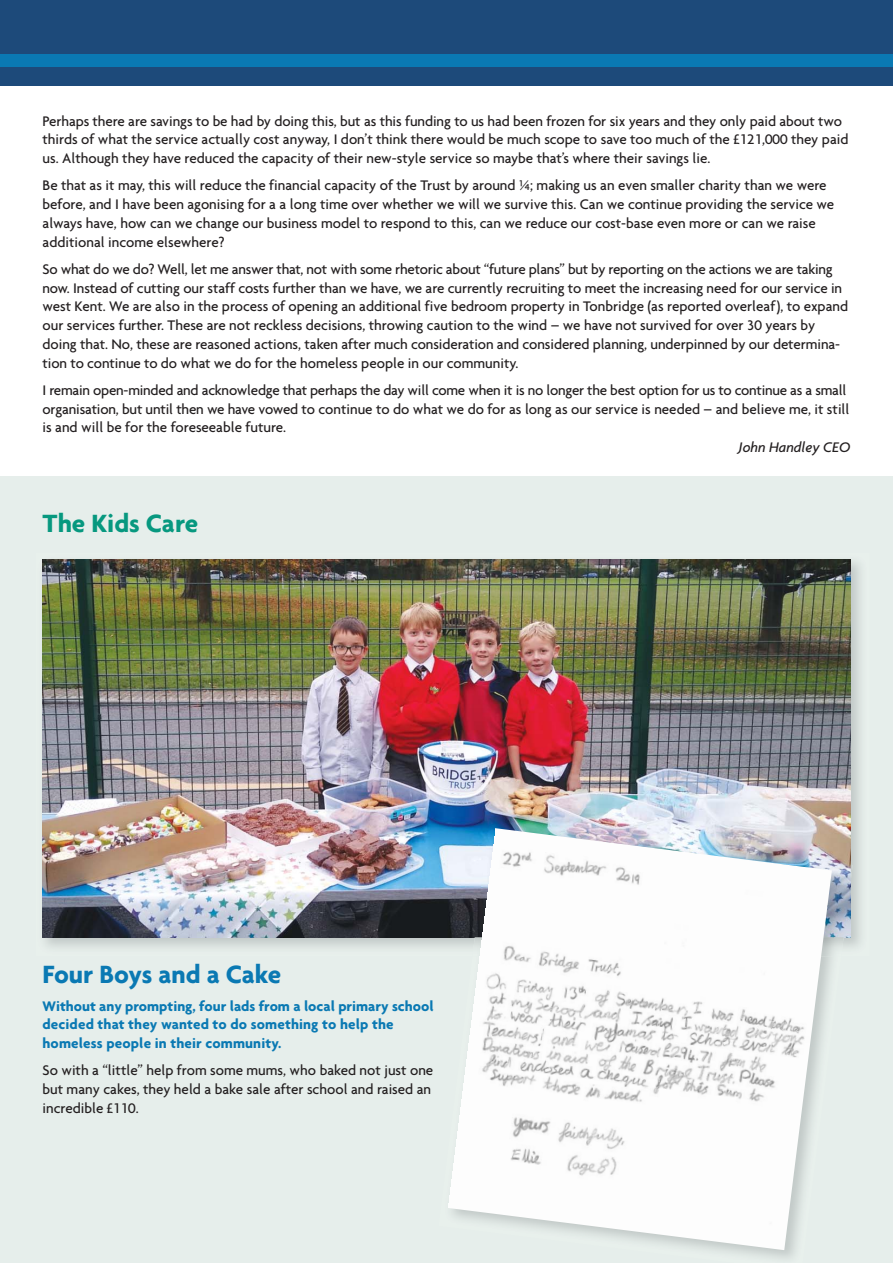
<style>
.page{position:relative;width:893px;height:1263px;background:#fff}
.page>*{position:absolute;margin:0;border:0;box-sizing:border-box;transform-origin:0 0}
.t1{font:700 27px "Agenda";color:#0a79b3}
.t2{font:700 27px "Agenda";color:#07987f}
.t3{font:500 15px/18.8px "Agenda";letter-spacing:-.005em;color:#231f20}
.t4{font:700 15px/18.8px "Agenda";letter-spacing:.005em;color:#0a79b3}
.t5{font:italic 500 15px "Agenda";color:#231f20}
</style>
<div class="page">
<div style="left:0;top:476px;width:893px;height:787px;background:#e6eeeb"></div>
<div style="left:0;top:0;width:893px;height:85px;background:#1d4a7a"></div>
<div style="left:0;top:54px;width:893px;height:12px;background:#0a79b3"></div>
<img style="left:42px;top:559px;width:818px;height:388px">
<img style="left:43px;top:559px;width:807px;height:378px">
<img style="left:850px;top:865px;width:3px;height:17px">
<img style="left:832px;top:937px;width:12px;height:15px">
<img style="left:475px;top:819px;width:375px;height:118px">
<img style="left:447px;top:828px;width:385px;height:422px">
<p class="t3" style="left:43px;top:113px;width:807px">Perhaps there are savings to be had by doing this, but as this funding to us had been frozen for six years and they only paid about two thirds of what the service actually cost anyway, I don’t think there would be much scope to save too much of the £121,000 they paid us. Although they have reduced the capacity of their new-style service so maybe that’s where their savings lie.</p>
<p class="t3" style="left:43px;top:177px;width:793px">Be that as it may, this will reduce the financial capacity of the Trust by around ¼; making us an even smaller charity than we were before, and I have been agonising for a a long time over whether we will we survive this. Can we continue providing the service we always have, how can we change our business model to respond to this, can we reduce our cost-base even more or can we raise additional income elsewhere?</p>
<p class="t3" style="left:43px;top:261px;width:807px">So what do we do? Well, let me answer that, not with some rhetoric about “future plans” but by reporting on the actions we are taking now. Instead of cutting our staff costs further than we have, we are currently recruiting to meet the increasing need for our service in west Kent. We are also in the process of opening an additional five bedroom property in Tonbridge (as reported overleaf), to expand our services further. These are not reckless decisions, throwing caution to the wind – we have not survived for over 30 years by doing that. No, these are reasoned actions, taken after much consideration and considered planning, underpinned by our determina&shy;tion to continue to do what we do for the homeless people in our community.</p>
<p class="t3" style="left:43px;top:382px;width:808px">I remain open-minded and acknowledge that perhaps the day will come when it is no longer the best option for us to continue as a small organisation, but until then we have vowed to continue to do what we do for as long as our service is needed – and believe me, it still is and will be for the foreseeable future.</p>
<p class="t5" style="left:739px;top:441px;width:113px">John Handley CEO</p>
<h1 class="t2" style="left:43px;top:512px;width:157px">The Kids Care</h1>
<h1 class="t1" style="left:43px;top:964px;width:240px">Four Boys and a Cake</h1>
<p class="t4" style="left:43px;top:998px;width:393px">Without any prompting, four lads from a local primary school decided that they wanted to do something to help the homeless people in their community.</p>
<p class="t3" style="left:43px;top:1062px;width:392px">So with a “little” help from some mums, who baked not just one but many cakes, they held a bake sale after school and raised an incredible £110.</p>
</div>
